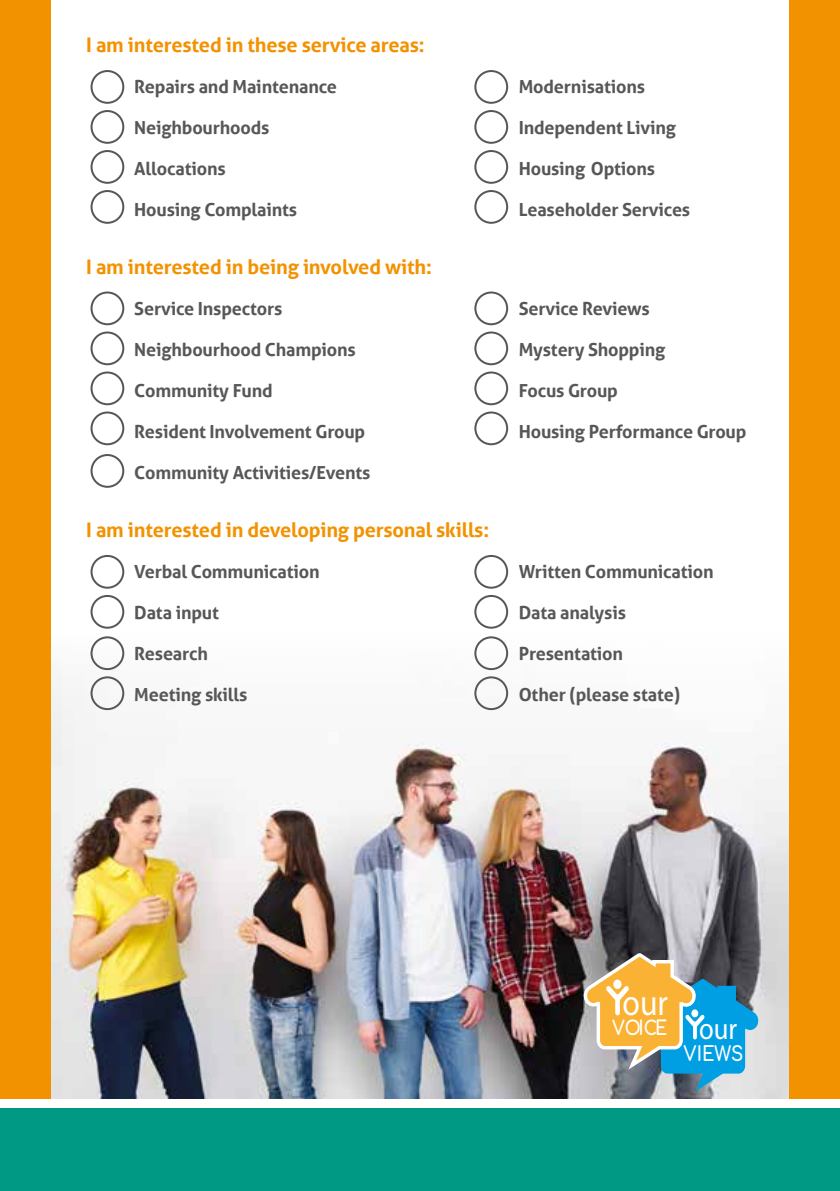
<style>
.page{position:relative;width:840px;height:1191px;background:#fff}
.page>*{position:absolute;margin:0;border:0;box-sizing:border-box;transform-origin:0 0}
.t1{font:36.4px "Myriad Pro";color:#fff;scale:.87 1}
.t2{font:30.6px "Myriad Pro";color:#fff;scale:.87 1}
.t3{font:20.4px "Comfortaa";color:#fff;scale:.87 1}
.t4{font:700 20px "Aller";letter-spacing:-.01em;color:#f39200}
.t5{font:20px "Comfortaa";letter-spacing:-.06em;color:#fff;scale:.87 1}
.t6{font:700 18px "Aller";letter-spacing:-.01em;color:#575756}
</style>
<div class="page">
<img style="left:51px;top:605px;width:738px;height:493px">
<div style="left:0;top:1108px;width:839px;height:83px;background:#009984"></div>
<div style="left:789px;top:0;width:50px;height:1098px;background:#f39200"></div>
<div style="left:0;top:0;width:51px;height:1098px;background:#f39200"></div>
<div style="left:474px;top:331px;width:34px;height:34px;border:2px solid #575756;border-radius:50%"></div>
<div style="left:474px;top:291px;width:34px;height:34px;border:2px solid #575756;border-radius:50%"></div>
<div style="left:474px;top:411px;width:34px;height:34px;border:2px solid #575756;border-radius:50%"></div>
<div style="left:474px;top:371px;width:34px;height:34px;border:2px solid #575756;border-radius:50%"></div>
<div style="left:90px;top:331px;width:34px;height:34px;border:2px solid #575756;border-radius:50%"></div>
<div style="left:90px;top:291px;width:34px;height:34px;border:2px solid #575756;border-radius:50%"></div>
<div style="left:90px;top:454px;width:34px;height:34px;border:2px solid #575756;border-radius:50%"></div>
<div style="left:90px;top:371px;width:34px;height:34px;border:2px solid #575756;border-radius:50%"></div>
<div style="left:474px;top:595px;width:34px;height:33px;border:2px solid #575756;border-radius:50%"></div>
<div style="left:474px;top:555px;width:34px;height:33px;border:2px solid #575756;border-radius:50%"></div>
<div style="left:474px;top:676px;width:34px;height:34px;border:2px solid #575756;border-radius:50%"></div>
<div style="left:474px;top:636px;width:34px;height:34px;border:2px solid #575756;border-radius:50%"></div>
<div style="left:90px;top:595px;width:34px;height:33px;border:2px solid #575756;border-radius:50%"></div>
<div style="left:90px;top:555px;width:34px;height:33px;border:2px solid #575756;border-radius:50%"></div>
<div style="left:90px;top:676px;width:34px;height:34px;border:2px solid #575756;border-radius:50%"></div>
<div style="left:90px;top:636px;width:34px;height:34px;border:2px solid #575756;border-radius:50%"></div>
<div style="left:474px;top:110px;width:34px;height:34px;border:2px solid #575756;border-radius:50%"></div>
<div style="left:474px;top:70px;width:34px;height:34px;border:2px solid #575756;border-radius:50%"></div>
<div style="left:474px;top:190px;width:34px;height:34px;border:2px solid #575756;border-radius:50%"></div>
<div style="left:474px;top:150px;width:34px;height:34px;border:2px solid #575756;border-radius:50%"></div>
<div style="left:90px;top:110px;width:34px;height:34px;border:2px solid #575756;border-radius:50%"></div>
<div style="left:90px;top:70px;width:34px;height:34px;border:2px solid #575756;border-radius:50%"></div>
<div style="left:90px;top:190px;width:34px;height:34px;border:2px solid #575756;border-radius:50%"></div>
<div style="left:90px;top:150px;width:34px;height:34px;border:2px solid #575756;border-radius:50%"></div>
<div style="left:90px;top:411px;width:34px;height:34px;border:2px solid #575756;border-radius:50%"></div>
<svg style="left:580px;top:950px;width:179px;height:141px;background:#8da093"></svg>
<svg style="left:615px;top:995px;width:4px;height:20px"></svg>
<div style="left:613px;top:979px;width:8px;height:10px;background:#fff;border-radius:50%"></div>
<p class="t4" style="left:86px;top:33px;width:339px">I am interested in these service areas:</p>
<p class="t6" style="left:134px;top:76px;width:204px">Repairs and Maintenance</p>
<p class="t6" style="left:518px;top:76px;width:128px">Modernisations</p>
<p class="t6" style="left:134px;top:117px;width:136px">Neighbourhoods</p>
<p class="t6" style="left:518px;top:117px;width:159px">Independent Living</p>
<p class="t6" style="left:134px;top:158px;width:93px">Allocations</p>
<p class="t6" style="left:518px;top:158px;width:138px">Housing Options</p>
<p class="t6" style="left:134px;top:199px;width:164px">Housing Complaints</p>
<p class="t6" style="left:518px;top:199px;width:173px">Leaseholder Services</p>
<p class="t4" style="left:86px;top:255px;width:347px">I am interested in being involved with:</p>
<p class="t6" style="left:134px;top:298px;width:149px">Service Inspectors</p>
<p class="t6" style="left:518px;top:298px;width:132px">Service Reviews</p>
<p class="t6" style="left:134px;top:339px;width:223px">Neighbourhood Champions</p>
<p class="t6" style="left:518px;top:339px;width:148px">Mystery Shopping</p>
<p class="t6" style="left:134px;top:380px;width:140px">Community Fund</p>
<p class="t6" style="left:518px;top:380px;width:100px">Focus Group</p>
<p class="t6" style="left:134px;top:421px;width:232px">Resident Involvement Group</p>
<p class="t6" style="left:518px;top:421px;width:229px">Housing Performance Group</p>
<p class="t6" style="left:134px;top:462px;width:237px">Community Activities/Events</p>
<p class="t4" style="left:86px;top:518px;width:404px">I am interested in developing personal skills:</p>
<p class="t6" style="left:134px;top:561px;width:187px">Verbal Communication</p>
<p class="t6" style="left:518px;top:561px;width:196px">Written Communication</p>
<p class="t6" style="left:134px;top:602px;width:86px">Data input</p>
<p class="t6" style="left:518px;top:602px;width:109px">Data analysis</p>
<p class="t6" style="left:134px;top:643px;width:75px">Research</p>
<p class="t6" style="left:518px;top:643px;width:106px">Presentation</p>
<p class="t6" style="left:134px;top:684px;width:115px">Meeting skills</p>
<p class="t6" style="left:518px;top:684px;width:163px">Other (please state)</p>
<h1 class="t1" style="left:622px;top:980px;width:54px">our</h1>
<p class="t5" style="left:611px;top:1009px;width:65px">VOICE</p>
<h2 class="t2" style="left:698px;top:1010px;width:45px">our</h2>
<p class="t3" style="left:683px;top:1034px;width:70px">VIEWS</p>
</div>
